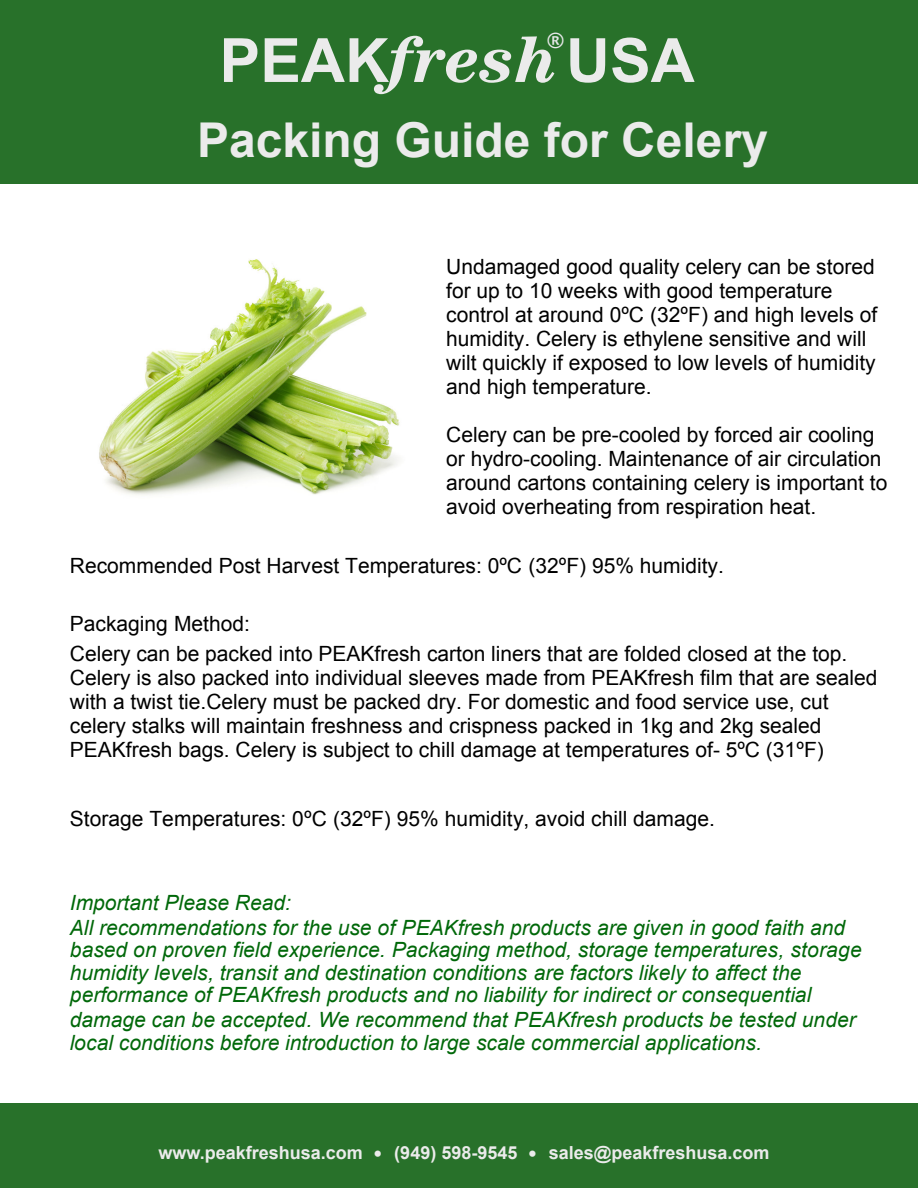
<style>
.page{position:relative;width:918px;height:1188px;background:#fff}
.page>*{position:absolute;margin:0;border:0;box-sizing:border-box;transform-origin:0 0}
.t1{font:700 61.05px "Arial";color:#ebebeb}
.t2{font:700 48px "Arial";color:#ebebeb}
.t3{font:21px/24px "Arial";color:#000}
.t4{font:italic 21px/22.5px "Arial";color:#006809}
.t5{font:700 21px "Lucida Grande";color:#e7e8e9}
.t6{font:700 18px "Arial";color:#ebebeb}
.s1{font-family:"Century Std";font-style:italic;font-size:67.2px}
.s2{font-family:"Lucida Grande";font-weight:400}
</style>
<div class="page">
<div style="left:0;top:0;width:918px;height:184px;background:#28712a"></div>
<div style="left:0;top:1103px;width:918px;height:85px;background:#28712a"></div>
<img style="left:99px;top:259px;width:301px;height:236px">
<p class="t5" style="left:547px;top:32px;width:19px">®</p>
<h1 class="t1" style="left:220px;top:38px;width:477px">PEAK<span class="s1">fresh</span>USA</h1>
<h2 class="t2" style="left:197px;top:122px;width:572px">Packing Guide for Celery</h2>
<p class="t3" style="left:446px;top:257px;width:433px">Undamaged good quality celery can be stored for up to 10 weeks with good temperature control at around 0ºC (32ºF) and high levels of humidity. Celery is ethylene sensitive and will wilt quickly if exposed to low levels of humidity and high temperature.</p>
<p class="t3" style="left:446px;top:425px;width:443px">Celery can be pre-cooled by forced air cooling or hydro-cooling. Maintenance of air circulation around cartons containing celery is important to avoid overheating from respiration heat.</p>
<p class="t3" style="left:70px;top:556px;width:656px">Recommended Post Harvest Temperatures: 0ºC (32ºF) 95% humidity.</p>
<p class="t3" style="left:70px;top:611px;width:779px;line-height:30.3px">Packaging Method:<br>Celery can be packed into PEAKfresh carton liners that are folded closed at the top.</p>
<p class="t3" style="left:70px;top:668px;width:809px">Celery is also packed into individual sleeves made from PEAKfresh film that are sealed with a twist tie.Celery must be packed dry. For domestic and food service use, cut celery stalks will maintain freshness and crispness packed in 1kg and 2kg sealed PEAKfresh bags. Celery is subject to chill damage at temperatures of- 5ºC (31ºF)</p>
<p class="t3" style="left:70px;top:808px;width:647px">Storage Temperatures: 0ºC (32ºF) 95% humidity, avoid chill damage.</p>
<p class="t4" style="left:70px;top:892px;width:777px;line-height:24.9px">Important Please Read:<br>All recommendations for the use of PEAKfresh products are given in good faith and</p>
<p class="t4" style="left:70px;top:941px;width:793px">based on proven field experience. Packaging method, storage temperatures, storage humidity levels, transit and destination conditions are factors likely to affect the performance of PEAKfresh products and no liability for indirect or consequential</p>
<p class="t4" style="left:70px;top:1010px;width:787px">damage can be accepted. We recommend that PEAKfresh products be tested under local conditions before introduction to large scale commercial applications.</p>
<p class="t6" style="left:158px;top:1146px;width:613px">www.peakfreshusa.com <span class="s2">•</span> (949) 598-9545 <span class="s2">•</span> sales@peakfreshusa.com</p>
</div>
